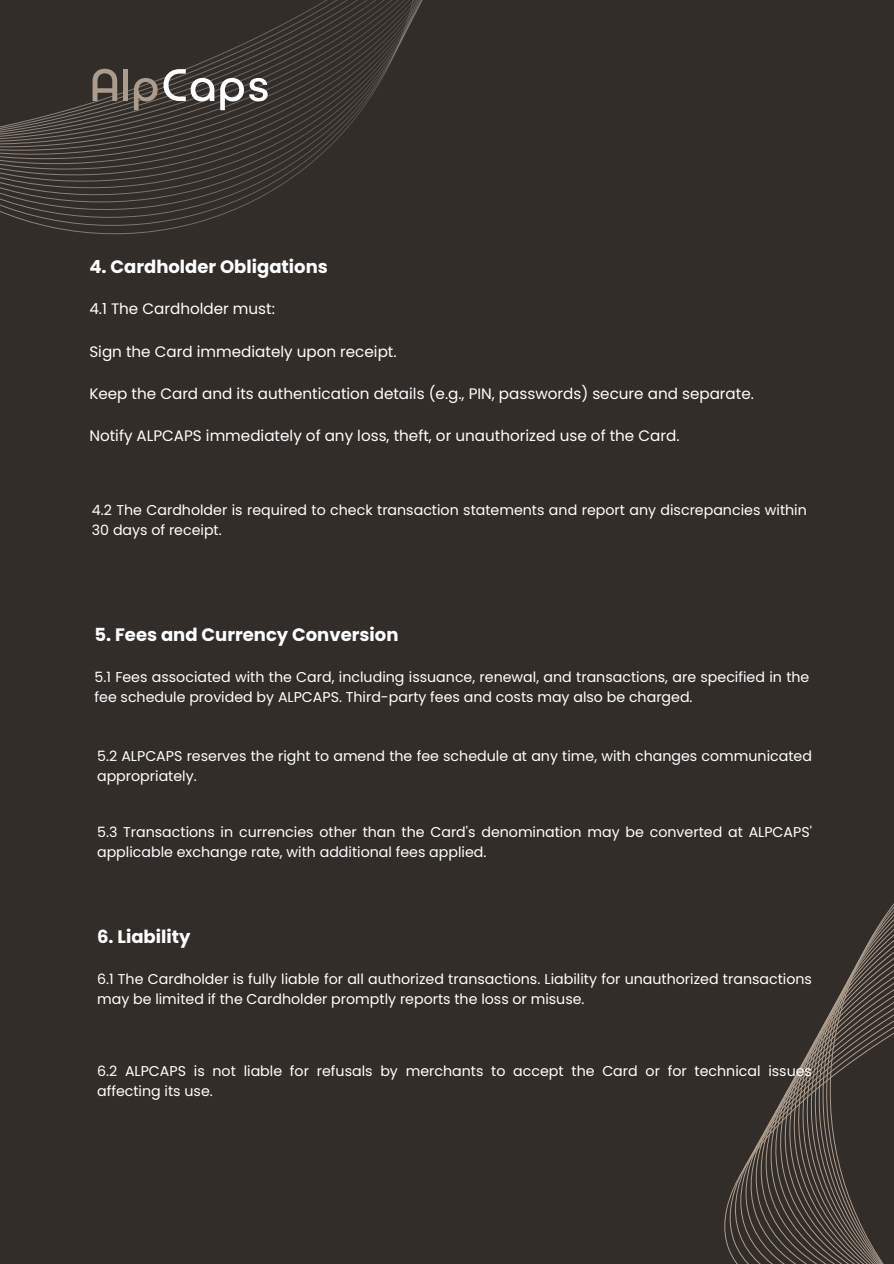
<style>
.page{position:relative;width:894px;height:1264px;background:#fff}
.page>*{position:absolute;margin:0;border:0;box-sizing:border-box;transform-origin:0 0}
.t1{font:700 18px "Poppins";color:#fff}
.t2{font:15.15px "Poppins";color:#fff}
.t3{font:14.25px/19.8px "Poppins";color:#fff}
</style>
<div class="page">
<div style="left:0;top:0;width:893px;height:1263px;background:#322d29"></div>
<svg style="left:0;top:0;width:423px;height:167px"></svg>
<svg style="left:220px;top:78px;width:47px;height:32px"></svg>
<svg style="left:134px;top:69px;width:80px;height:41px"></svg>
<div style="left:123px;top:69px;width:5px;height:32px;background:#ac9c8d"></div>
<svg style="left:92px;top:69px;width:25px;height:32px"></svg>
<svg style="left:724px;top:905px;width:169px;height:358px"></svg>
<p class="t1" style="left:89px;top:254px;width:240px">4. Cardholder Obligations</p>
<p class="t2" style="left:89px;top:298px;width:187px">4.1 The Cardholder must:</p>
<p class="t2" style="left:89px;top:341px;width:309px">Sign the Card immediately upon receipt.</p>
<h1 class="t2" style="left:89px;top:383px;width:666px">Keep the Card and its authentication details (e.g., PIN, passwords) secure and separate.</h1>
<p class="t2" style="left:89px;top:425px;width:591px">Notify ALPCAPS immediately of any loss, theft, or unauthorized use of the Card.</p>
<p class="t3" style="left:92px;top:500px;width:716px">4.2 The Cardholder is required to check transaction statements and report any discrepancies within<br>30 days of receipt.</p>
<p class="t1" style="left:94px;top:622px;width:305px">5. Fees and Currency Conversion</p>
<p class="t3" style="left:94px;top:667px;width:716px">5.1 Fees associated with the Card, including issuance, renewal, and transactions, are specified in the fee schedule provided by ALPCAPS. Third-party fees and costs may also be charged.</p>
<p class="t3" style="left:97px;top:746px;width:716px">5.2 ALPCAPS reserves the right to amend the fee schedule at any time, with changes communicated appropriately.</p>
<p class="t3" style="left:97px;top:822px;width:716px">5.3 Transactions in currencies other than the Card's denomination may be converted at ALPCAPS' applicable exchange rate, with additional fees applied.</p>
<p class="t1" style="left:97px;top:924px;width:95px">6. Liability</p>
<h1 class="t3" style="left:97px;top:968px;width:716px">6.1 The Cardholder is fully liable for all authorized transactions. Liability for unauthorized transactions may be limited if the Cardholder promptly reports the loss or misuse.</h1>
<p class="t3" style="left:97px;top:1061px;width:716px">6.2 ALPCAPS is not liable for refusals by merchants to accept the Card or for technical issues affecting its use.</p>
</div>
